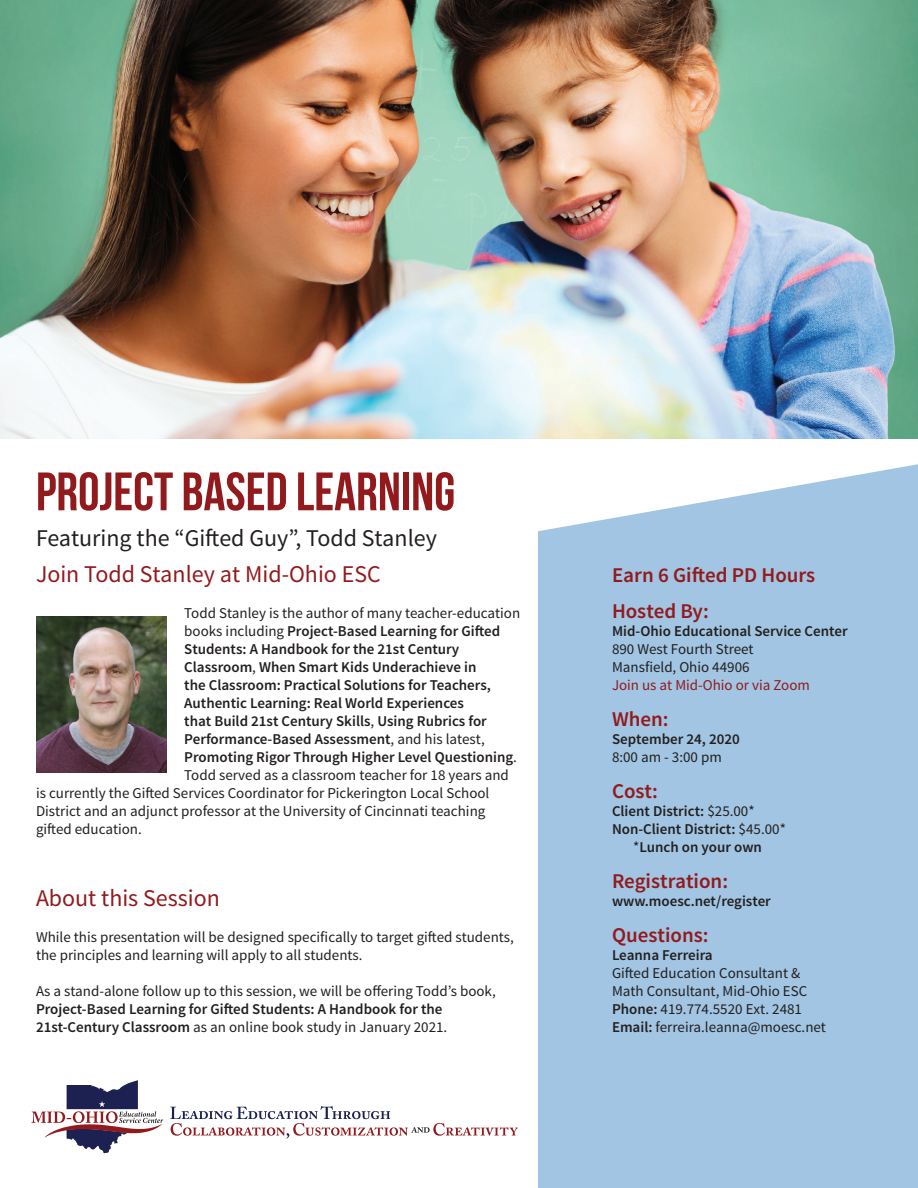
<style>
.page{position:relative;width:918px;height:1188px;background:#fff}
.page>*{position:absolute;margin:0;border:0;box-sizing:border-box;transform-origin:0 0}
.t1{font:700 54px "Bebas Neue";color:#921a1d}
.t2{font:24px "Source Sans Pro";color:#921a1d}
.t3{font:24px "Source Sans Pro";color:#231f20}
.t4{font:600 21px/36px "Source Sans Pro";color:#921a1d}
.t5{font:600 15px/18px "Source Sans Pro";color:#231f20}
.t6{font:15px/18px "Source Sans Pro";color:#231f20}
.t7{font:15px "Source Sans Pro";color:#921a1d}
.s1{font-weight:400}
.s2{font-weight:600}
</style>
<div class="page">
<div style="left:538px;top:464px;width:380px;height:724px;background:#a1c5e2"></div>
<img style="left:0;top:0;width:918px;height:438px">
<svg style="left:31px;top:1080px;width:132px;height:73px"></svg>
<svg style="left:170px;top:1106px;width:348px;height:33px"></svg>
<img style="left:36px;top:616px;width:130px;height:157px">
<h1 class="t1" style="left:36px;top:462px;width:421px">PROJECT BASED LEARNING</h1>
<h2 class="t3" style="left:36px;top:523px;width:403px">Featuring the “Gifted Guy”, Todd Stanley</h2>
<h2 class="t2" style="left:36px;top:559px;width:346px">Join Todd Stanley at Mid-Ohio ESC</h2>
<p class="t6" style="left:184px;top:605px;width:337px">Todd Stanley is the author of many teacher-education</p>
<p class="t5" style="left:184px;top:623px;width:318px"><span class="s1">books including</span> Project-Based Learning for Gifted</p>
<p class="t5" style="left:184px;top:641px;width:277px">Students: A Handbook for the 21st Century</p>
<p class="t5" style="left:184px;top:659px;width:294px">Classroom<span class="s1">,</span> When Smart Kids Underachieve in</p>
<p class="t5" style="left:184px;top:677px;width:308px">the Classroom: Practical Solutions for Teachers,</p>
<p class="t5" style="left:184px;top:695px;width:281px">Authentic Learning: Real World Experiences</p>
<p class="t5" style="left:184px;top:713px;width:304px">that Build 21st Century Skills<span class="s1">,</span> Using Rubrics for</p>
<p class="t5" style="left:184px;top:731px;width:302px">Performance-Based Assessment<span class="s1">, and his latest,</span></p>
<p class="t5" style="left:184px;top:749px;width:334px">Promoting Rigor Through Higher Level Questioning<span class="s1">.</span></p>
<p class="t6" style="left:184px;top:767px;width:326px">Todd served as a classroom teacher for 18 years and</p>
<p class="t6" style="left:36px;top:785px;width:455px">is currently the Gifted Services Coordinator for Pickerington Local School</p>
<p class="t6" style="left:36px;top:803px;width:451px">District and an adjunct professor at the University of Cincinnati teaching</p>
<p class="t6" style="left:36px;top:821px;width:107px">gifted education.</p>
<h2 class="t2" style="left:36px;top:883px;width:185px">About this Session</h2>
<p class="t6" style="left:36px;top:929px;width:479px">While this presentation will be designed specifically to target gifted students, the principles and learning will apply to all students.</p>
<p class="t6" style="left:36px;top:983px;width:462px">As a stand-alone follow up to this session, we will be offering Todd’s book,</p>
<p class="t5" style="left:36px;top:1001px;width:413px">Project-Based Learning for Gifted Students: A Handbook for the<br>21st-Century Classroom <span class="s1">as an online book study in January 2021.</span></p>
<h3 class="t4" style="left:612px;top:558px;width:205px">Earn 6 Gifted PD Hours<br>Hosted By:</h3>
<p class="t5" style="left:612px;top:623px;width:237px">Mid-Ohio Educational Service Center</p>
<p class="t6" style="left:612px;top:641px;width:143px">890 West Fourth Street<br>Mansfield, Ohio 44906</p>
<p class="t7" style="left:612px;top:676px;width:199px">Join us at Mid-Ohio or via Zoom</p>
<h3 class="t4" style="left:612px;top:702px;width:58px">When:</h3>
<p class="t5" style="left:612px;top:731px;width:129px">September 24, 2020</p>
<p class="t6" style="left:612px;top:749px;width:111px">8:00 am - 3:00 pm</p>
<h3 class="t4" style="left:612px;top:774px;width:48px">Cost:</h3>
<p class="t5" style="left:612px;top:803px;width:144px">Client District: <span class="s1">$25.00*</span></p>
<p class="t5" style="left:612px;top:821px;width:175px">Non-Client District: <span class="s1">$45.00*</span></p>
<p class="t5" style="left:633px;top:839px;width:130px"><span class="s1">*</span>Lunch on your own</p>
<h3 class="t4" style="left:612px;top:864px;width:118px">Registration:</h3>
<p class="t5" style="left:612px;top:893px;width:160px">www.moesc.net/register</p>
<h3 class="t4" style="left:612px;top:918px;width:98px">Questions:</h3>
<p class="t5" style="left:612px;top:947px;width:102px">Leanna Ferreira</p>
<p class="t6" style="left:612px;top:965px;width:215px">Gifted Education Consultant &amp;<br>Math Consultant, Mid-Ohio ESC<br><span class="s2">Phone:</span> 419.774.5520 Ext. 2481<br><span class="s2">Email:</span> ferreira.leanna@moesc.net</p>
</div>
